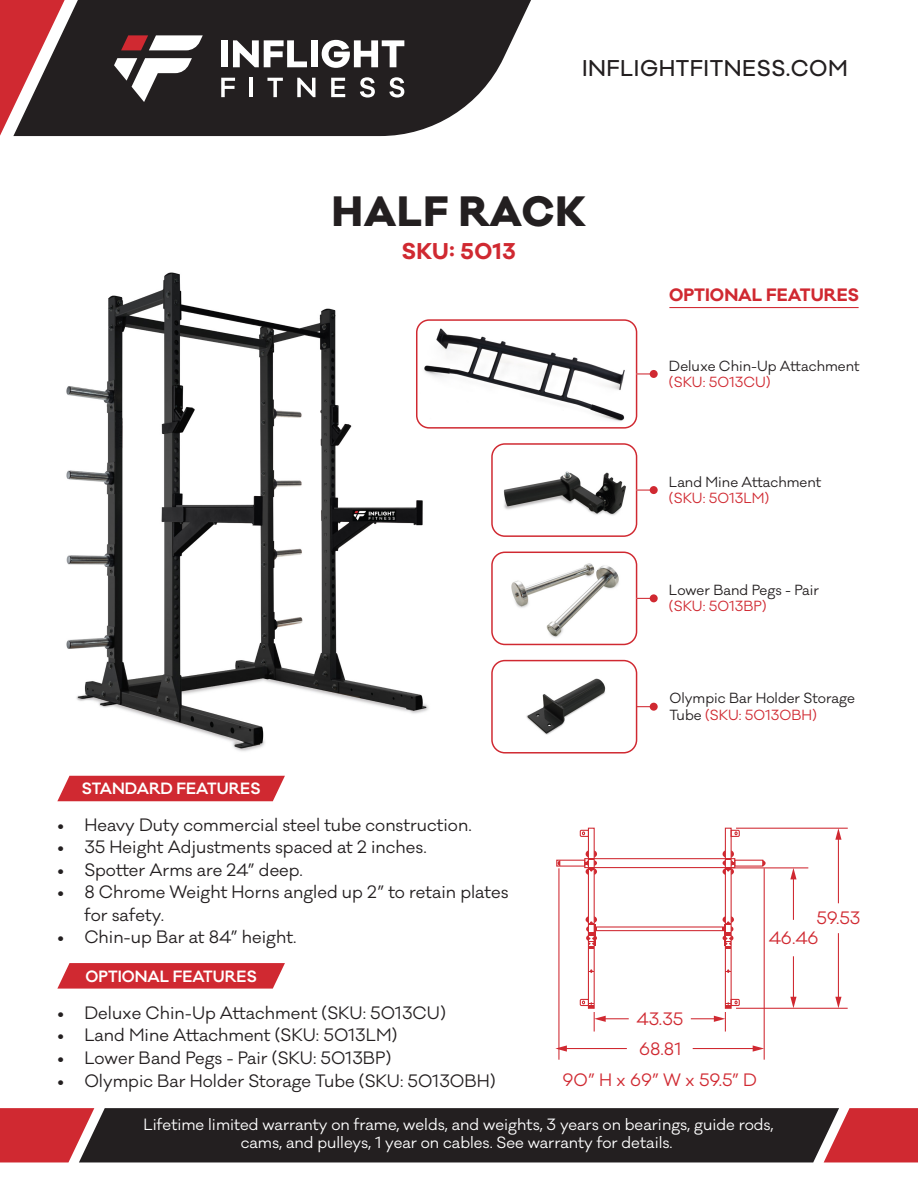
<style>
.page{position:relative;width:918px;height:1188px;background:#fff}
.page>*{position:absolute;margin:0;border:0;box-sizing:border-box;transform-origin:0 0}
.t1{font:800 39px "Galano Classic";letter-spacing:.025em;color:#231f20}
.t2{font:500 21px "Galano Classic";letter-spacing:.025em;color:#231f20}
.t3{font:700 21px "Galano Classic";letter-spacing:.025em;color:#d02931}
.t4{font:16.5px/22.5px "Galano Classic";color:#231f20}
.t5{font:16.5px "Galano Classic";color:#d02931}
.t6{font:700 16.5px "Galano Classic";color:#d02931}
.t7{font:15px/18px "Galano Classic";color:#fff;text-align:center}
.t8{font:600 15px "Galano Classic";color:#fff}
.t9{font:13.5px/16.2px "Galano Classic";color:#231f20}
.t10{font:13.5px "Galano Classic";color:#d02931}
.s1{color:#d02931}
</style>
<div class="page">
<svg style="left:0;top:1108px;width:918px;height:54px;background:#472628"></svg>
<svg style="left:71px;top:0;width:460px;height:136px;background:#3b3839"></svg>
<svg style="left:0;top:0;width:71px;height:137px"></svg>
<svg style="left:114px;top:58px;width:78px;height:44px"></svg>
<svg style="left:121px;top:35px;width:82px;height:15px"></svg>
<div style="left:221px;top:40px;width:7px;height:27px;background:#fff"></div>
<svg style="left:233px;top:40px;width:74px;height:27px"></svg>
<div style="left:311px;top:40px;width:7px;height:27px;background:#fff"></div>
<svg style="left:322px;top:40px;width:82px;height:28px"></svg>
<svg style="left:221px;top:78px;width:14px;height:19px"></svg>
<hr style="left:250px;top:78px;width:3px;height:19px;background:#fff">
<svg style="left:267px;top:78px;width:16px;height:19px"></svg>
<svg style="left:297px;top:78px;width:18px;height:19px"></svg>
<svg style="left:331px;top:78px;width:14px;height:19px"></svg>
<svg style="left:360px;top:77px;width:15px;height:21px"></svg>
<svg style="left:389px;top:77px;width:15px;height:21px"></svg>
<div style="left:57px;top:776px;width:228px;height:25px;background:#d02931"></div>
<hr style="left:558px;top:868px;width:1px;height:192px;background:#d02931">
<div style="left:588px;top:828px;width:7px;height:181px;border:1px solid #d02931"></div>
<svg style="left:579px;top:829px;width:11px;height:8px"></svg>
<svg style="left:588px;top:969px;width:6px;height:4px"></svg>
<div style="left:725px;top:828px;width:7px;height:181px;border:1px solid #d02931"></div>
<svg style="left:730px;top:829px;width:10px;height:8px"></svg>
<svg style="left:725px;top:969px;width:6px;height:4px"></svg>
<svg style="left:584px;top:850px;width:152px;height:25px"></svg>
<svg style="left:763px;top:860px;width:3px;height:6px"></svg>
<svg style="left:585px;top:916px;width:149px;height:33px"></svg>
<hr style="left:764px;top:868px;width:1px;height:192px;background:#d02931">
<hr style="left:793px;top:877px;width:1px;height:43px;background:#d02931">
<svg style="left:790px;top:868px;width:7px;height:11px"></svg>
<hr style="left:793px;top:956px;width:1px;height:43px;background:#d02931">
<svg style="left:790px;top:997px;width:7px;height:11px"></svg>
<svg style="left:835px;top:829px;width:7px;height:75px"></svg>
<svg style="left:835px;top:933px;width:7px;height:75px"></svg>
<hr style="left:565px;top:1048px;width:62px;height:1px;background:#d02931">
<svg style="left:555px;top:1045px;width:12px;height:7px"></svg>
<hr style="left:693px;top:1048px;width:62px;height:1px;background:#d02931">
<svg style="left:753px;top:1045px;width:11px;height:7px"></svg>
<svg style="left:691px;top:998px;width:49px;height:34px"></svg>
<svg style="left:579px;top:998px;width:50px;height:34px"></svg>
<hr style="left:736px;top:1008px;width:112px;height:1px;background:#d02931">
<hr style="left:731px;top:867px;width:77px;height:1px;background:#d02931">
<hr style="left:736px;top:828px;width:112px;height:1px;background:#d02931">
<img style="left:66px;top:272px;width:363px;height:480px">
<img style="left:492px;top:552px;width:145px;height:92px">
<div style="left:491px;top:552px;width:146px;height:93px;border:1px solid #d02931;border-radius:13px"></div>
<img style="left:493px;top:445px;width:144px;height:91px">
<div style="left:491px;top:443px;width:146px;height:94px;border:1px solid #d02931;border-radius:13px"></div>
<img style="left:417px;top:320px;width:220px;height:108px">
<div style="left:416px;top:319px;width:221px;height:110px;border:1px solid #d02931;border-radius:12px"></div>
<svg style="left:637px;top:373px;width:13px;height:1px"></svg>
<div style="left:650px;top:370px;width:8px;height:8px;background:#d02931;border-radius:50%"></div>
<svg style="left:637px;top:490px;width:13px;height:1px"></svg>
<div style="left:650px;top:486px;width:8px;height:8px;background:#d02931;border-radius:50%"></div>
<svg style="left:637px;top:598px;width:13px;height:1px"></svg>
<div style="left:650px;top:594px;width:8px;height:8px;background:#d02931;border-radius:50%"></div>
<svg style="left:637px;top:706px;width:13px;height:1px"></svg>
<div style="left:650px;top:703px;width:8px;height:8px;background:#d02931;border-radius:50%"></div>
<img style="left:498px;top:661px;width:139px;height:88px">
<div style="left:491px;top:660px;width:146px;height:94px;border:1px solid #d02931;border-radius:13px"></div>
<svg style="left:57px;top:963px;width:228px;height:26px;background:#d3383f"></svg>
<hr style="left:669px;top:307px;width:190px;height:1px;background:#d02931">
<p class="t2" style="left:582px;top:54px;width:267px">INFLIGHTFITNESS.COM</p>
<h1 class="t1" style="left:332px;top:185px;width:256px">HALF RACK</h1>
<p class="t3" style="left:402px;top:237px;width:116px">SKU: 5013</p>
<p class="t8" style="left:82px;top:779px;width:180px">STANDARD FEATURES</p>
<p class="t4" style="left:57px;top:814px;width:416px">• Heavy Duty commercial steel tube construction.</p>
<p class="t4" style="left:57px;top:836px;width:371px">• 35 Height Adjustments spaced at 2 inches.</p>
<p class="t4" style="left:57px;top:859px;width:247px">• Spotter Arms are 24” deep.</p>
<p class="t4" style="left:84px;top:881px;width:426px;text-indent:-27px">• 8 Chrome Weight Horns angled up 2” to retain plates for safety.</p>
<p class="t4" style="left:57px;top:926px;width:241px">• Chin-up Bar at 84” height.</p>
<p class="t8" style="left:86px;top:967px;width:173px">OPTIONAL FEATURES</p>
<p class="t6" style="left:669px;top:284px;width:191px">OPTIONAL FEATURES</p>
<p class="t9" style="left:669px;top:358px;width:192px">Deluxe Chin-Up Attachment</p>
<p class="t10" style="left:669px;top:373px;width:103px">(SKU: 5013CU)</p>
<p class="t9" style="left:669px;top:474px;width:154px">Land Mine Attachment</p>
<p class="t10" style="left:669px;top:489px;width:102px">(SKU: 5013LM)</p>
<p class="t9" style="left:669px;top:582px;width:152px">Lower Band Pegs - Pair</p>
<p class="t10" style="left:669px;top:598px;width:99px">(SKU: 5013BP)</p>
<p class="t9" style="left:669px;top:690px;width:187px">Olympic Bar Holder Storage<br>Tube <span class="s1">(SKU: 5013OBH)</span></p>
<p class="t5" style="left:816px;top:908px;width:46px">59.53</p>
<p class="t5" style="left:769px;top:927px;width:51px">46.46</p>
<p class="t4" style="left:57px;top:1002px;width:390px">• Deluxe Chin-Up Attachment (SKU: 5013CU)</p>
<p class="t4" style="left:57px;top:1024px;width:342px">• Land Mine Attachment (SKU: 5013LM)</p>
<p class="t4" style="left:57px;top:1047px;width:335px">• Lower Band Pegs - Pair (SKU: 5013BP)</p>
<p class="t4" style="left:57px;top:1069px;width:440px">• Olympic Bar Holder Storage Tube (SKU: 5013OBH)</p>
<p class="t5" style="left:637px;top:1008px;width:48px">43.35</p>
<p class="t5" style="left:639px;top:1038px;width:44px">68.81</p>
<p class="t5" style="left:562px;top:1069px;width:196px">90” H x 69” W x 59.5” D</p>
<p class="t7" style="left:144px;top:1116px;width:632px">Lifetime limited warranty on frame, welds, and weights, 3 years on bearings, guide rods, cams, and pulleys, 1 year on cables. See warranty for details.</p>
</div>
